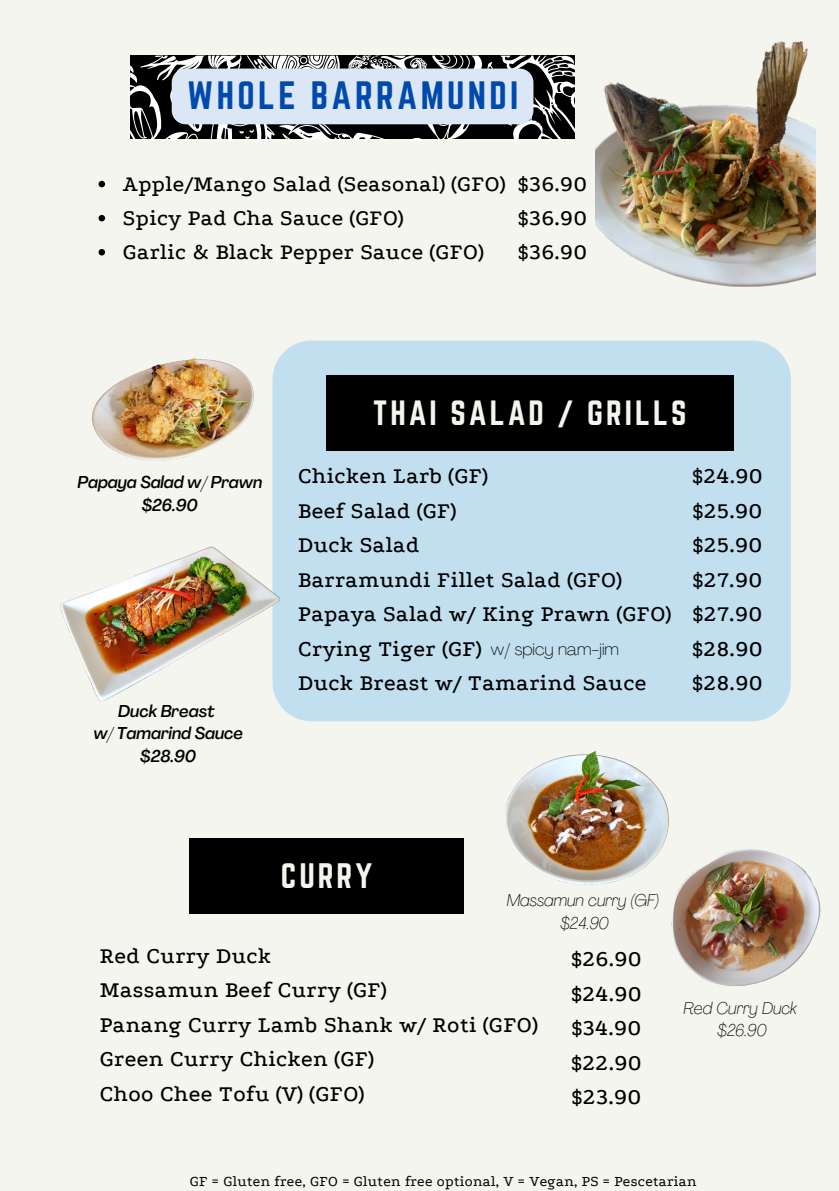
<style>
.page{position:relative;width:839px;height:1191px;background:#fff}
.page>*{position:absolute;margin:0;border:0;box-sizing:border-box;transform-origin:0 0}
.t1{font:34.6px "Norwester";letter-spacing:.095em;color:#004aad}
.t2{font:31px "Norwester";letter-spacing:.095em;color:#f5f5ef}
.t3{font:30.6px "Norwester";letter-spacing:.095em;color:#f5f5ef}
.t4{font:500 23.2px/34.6px "Podkova";letter-spacing:.02em;color:#000}
.t5{font:500 22.8px/34px "Podkova";letter-spacing:.02em;color:#000}
.t6{font:italic 500 17px/22.6px "Agrandir";color:#000;text-align:center}
.t7{font:italic 100 17px/22.6px "Agrandir";color:#000;text-align:center}
.t8{font:100 17px "Agrandir";color:#000}
.t9{font:15.2px "Podkova";letter-spacing:.02em;color:#000}
</style>
<div class="page">
<div style="left:0;top:0;width:838px;height:1191px;background:#f5f5ef"></div>
<svg style="left:130px;top:55px;width:444px;height:86px;background:#9aa0a7"></svg>
<div style="left:272px;top:341px;width:518px;height:380px;background:#c2dfef;border-radius:39px"></div>
<img style="left:596px;top:41px;width:219px;height:246px">
<div style="left:190px;top:839px;width:273px;height:75px;background:#000"></div>
<div style="left:326px;top:375px;width:407px;height:76px;background:#000"></div>
<img style="left:92px;top:358px;width:162px;height:103px">
<img style="left:60px;top:539px;width:222px;height:169px">
<img style="left:505px;top:750px;width:164px;height:135px">
<img style="left:652px;top:844px;width:169px;height:142px">
<svg style="left:99px;top:181px;width:6px;height:6px"></svg>
<svg style="left:99px;top:215px;width:6px;height:6px"></svg>
<svg style="left:99px;top:249px;width:6px;height:6px"></svg>
<h1 class="t1" style="left:187px;top:74px;width:332px">WHOLE BARRAMUNDI</h1>
<p class="t5" style="left:123px;top:167px;width:384px">Apple/Mango Salad (Seasonal) (GFO)<br>Spicy Pad Cha Sauce (GFO)<br>Garlic &amp; Black Pepper Sauce (GFO)</p>
<p class="t5" style="left:518px;top:167px;width:70px;text-align:justify">$36.90 $36.90 $36.90</p>
<p class="t6" style="left:77px;top:473px;width:186px">Papaya Salad w/ Prawn $26.90</p>
<p class="t6" style="left:93px;top:701px;width:151px">Duck Breast<br>w/ Tamarind Sauce $28.90</p>
<h3 class="t3" style="left:373px;top:394px;width:314px">THAI SALAD / GRILLS</h3>
<p class="t4" style="left:298px;top:459px;width:374px">Chicken Larb (GF)<br>Beef Salad (GF)<br>Duck Salad<br>Barramundi Fillet Salad (GFO)<br>Papaya Salad w/ King Prawn (GFO)<br>Crying Tiger (GF)<br>Duck Breast w/ Tamarind Sauce</p>
<p class="t8" style="left:491px;top:642px;width:130px">w/ spicy nam-jim</p>
<p class="t4" style="left:692px;top:459px;width:72px;text-align:justify">$24.90 $25.90 $25.90 $27.90 $27.90 $28.90 $28.90</p>
<h2 class="t2" style="left:281px;top:857px;width:93px">CURRY</h2>
<p class="t7" style="left:506px;top:891px;width:153px">Massamun curry (GF) $24.90</p>
<p class="t4" style="left:100px;top:938px;width:439px">Red Curry Duck<br>Massamun Beef Curry (GF)<br>Panang Curry Lamb Shank w/ Roti (GFO)<br>Green Curry Chicken (GF)<br>Choo Chee Tofu (V) (GFO)</p>
<p class="t4" style="left:571px;top:942px;width:72px;text-align:justify">$26.90 $24.90 $34.90 $22.90 $23.90</p>
<p class="t7" style="left:683px;top:998px;width:115px">Red Curry Duck $26.90</p>
<p class="t9" style="left:190px;top:1173px;width:508px">GF = Gluten free, GFO = Gluten free optional, V = Vegan, PS = Pescetarian</p>
</div>
